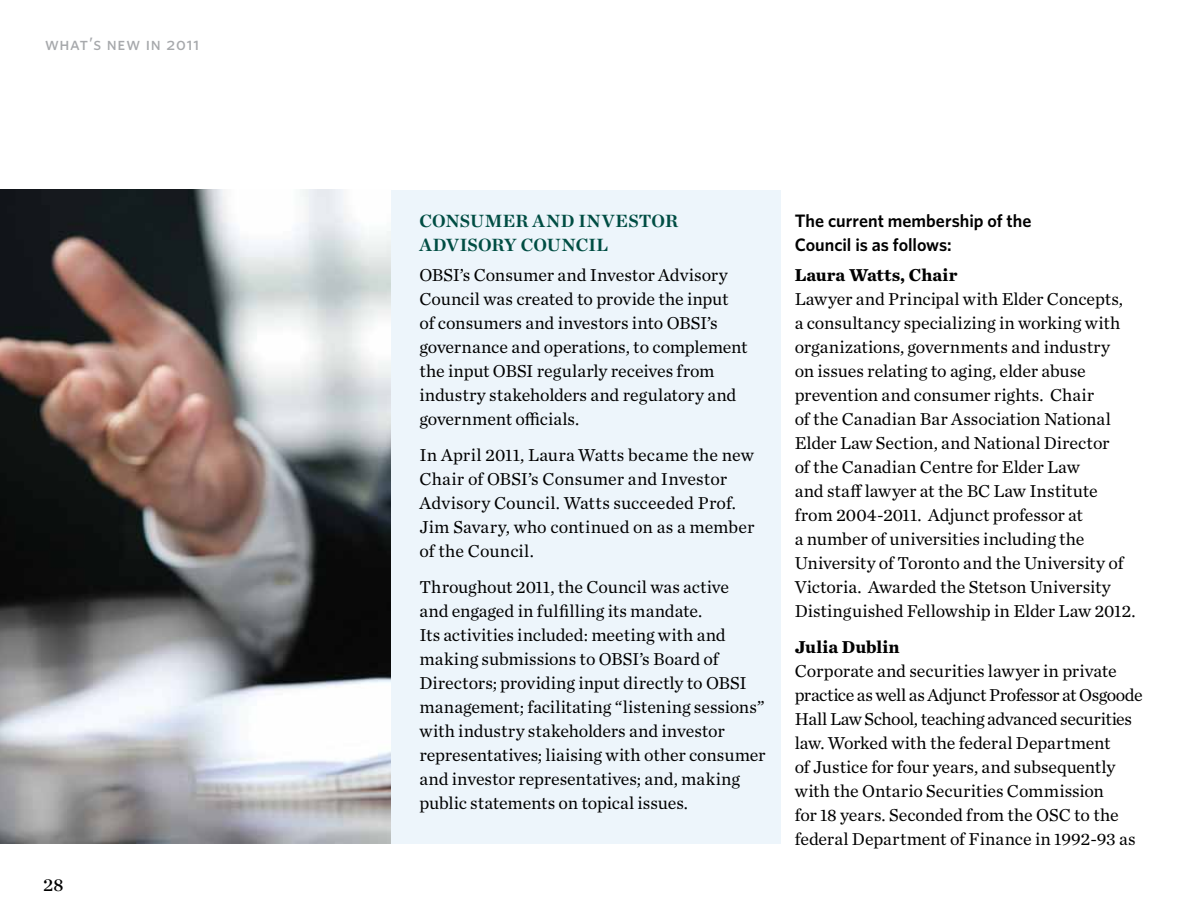
<style>
.page{position:relative;width:1188px;height:918px;background:#fff}
.page>*{position:absolute;margin:0;border:0;box-sizing:border-box;transform-origin:0 0}
.Body_Copy{font:18px/24px "Chronicle Text G1";letter-spacing:-.005em;color:#000}
.Tertiary_Head{font:600 18px/24px "Whitney HTF";color:#000}
.Subhead_1{font:700 18px/24px "Chronicle Deck";letter-spacing:.01em;color:#004d43}
.t1{font:18px "Whitney HTF Medium SC";letter-spacing:.045em;color:#a7a9ac}
.t2{font:18px "Chronicle Deck Semi";color:#000}
.s1{font-weight:700}
</style>
<div class="page">
<img style="left:0;top:190px;width:392px;height:654px">
<div style="left:392px;top:190px;width:390px;height:653px;background:#edf5fb"></div>
<p class="t1" style="left:45px;top:33px;width:156px">what’s new in 2011</p>
<p class="t2" style="left:43px;top:871px;width:22px">28</p>
<p class="Subhead_1" style="left:420px;top:208px;width:260px">CONSUMER AND INVESTOR<br>ADVISORY COUNCIL</p>
<p class="Body_Copy" style="left:420px;top:262px;width:330px">OBSI’s Consumer and Investor Advisory Council was created to provide the input of consumers and investors into OBSI’s governance and operations, to complement the input OBSI regularly receives from industry stakeholders and regulatory and government officials.</p>
<p class="Body_Copy" style="left:420px;top:442px;width:336px">In April 2011, Laura Watts became the new Chair of OBSI’s Consumer and Investor Advisory Council. Watts succeeded Prof.<br>Jim Savary, who continued on as a member of the Council.</p>
<p class="Body_Copy" style="left:420px;top:574px;width:348px">Throughout 2011, the Council was active<br>and engaged in fulfilling its mandate.<br>Its activities included: meeting with and making submissions to OBSI’s Board of Directors; providing input directly to OBSI management; facilitating “listening sessions” with industry stakeholders and investor representatives; liaising with other consumer and investor representatives; and, making public statements on topical issues.</p>
<p class="Tertiary_Head" style="left:795px;top:209px;width:238px">The current membership of the<br>Council is as follows:</p>
<p class="Body_Copy" style="left:795px;top:262px;width:342px"><span class="s1">Laura Watts, Chair<br></span>Lawyer and Principal with Elder Concepts, a consultancy specializing in working with organizations, governments and industry<br>on issues relating to aging, elder abuse prevention and consumer rights. Chair<br>of the Canadian Bar Association National Elder Law Section, and National Director<br>of the Canadian Centre for Elder Law<br>and staff lawyer at the BC Law Institute from 2004-2011. Adjunct professor at<br>a number of universities including the University of Toronto and the University of Victoria. Awarded the Stetson University Distinguished Fellowship in Elder Law 2012.</p>
<p class="Body_Copy" style="left:795px;top:634px;width:350px"><span class="s1">Julia Dublin<br></span>Corporate and securities lawyer in private practice as well as Adjunct Professor at Osgoode Hall Law School, teaching advanced securities law. Worked with the federal Department<br>of Justice for four years, and subsequently with the Ontario Securities Commission<br>for 18 years. Seconded from the OSC to the federal Department of Finance in 1992-93 as</p>
</div>
